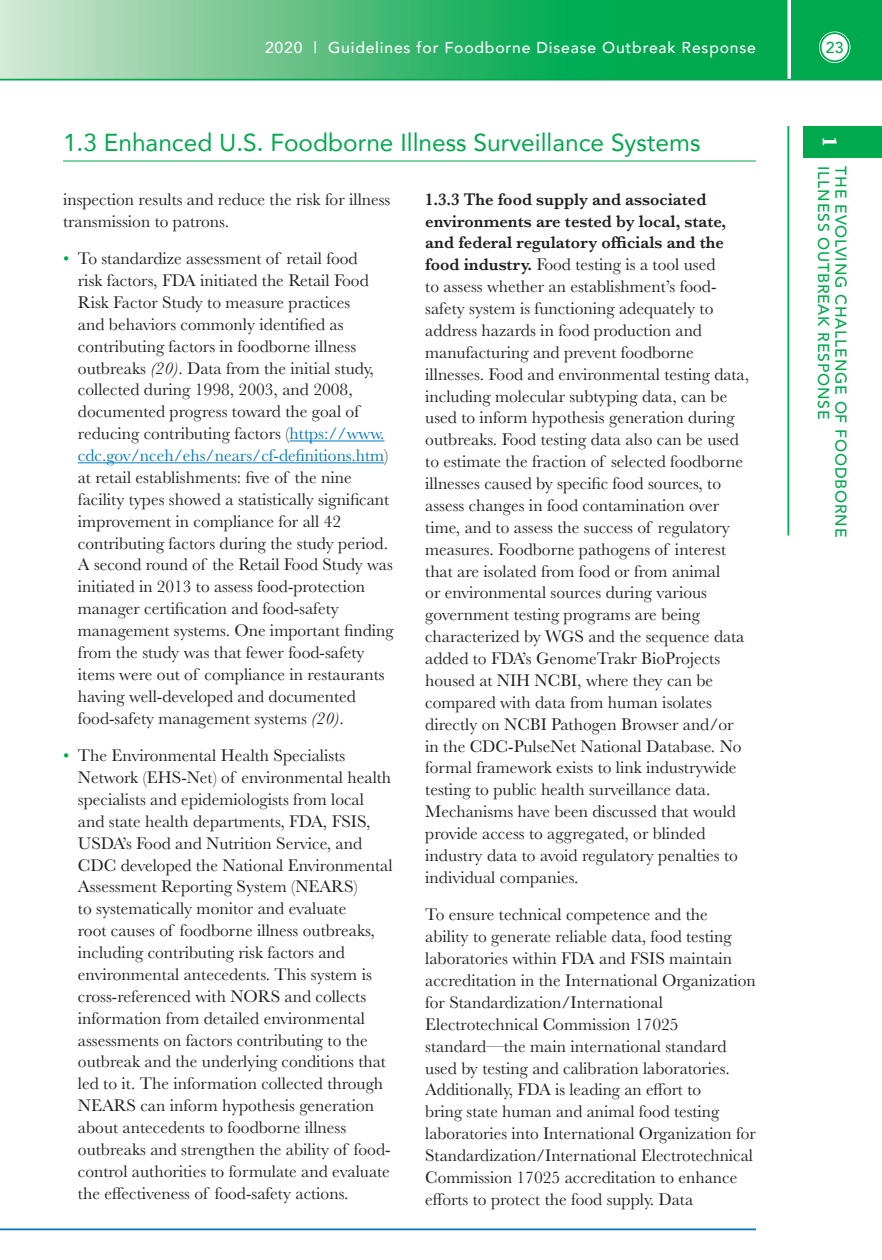
<style>
.page{position:relative;width:882px;height:1260px;background:#fff}
.page>*{position:absolute;margin:0;border:0;box-sizing:border-box;transform-origin:0 0}
.Top_Level_Header_Gre{font:24.5px "Avenir";color:#00a94e}
.t1{font:700 21px "Baskerville";color:#fff}
.Body_Copy{font:17.5px/21.9px "Baskerville";color:#231f20}
.t2{font:500 15.75px "Avenir";letter-spacing:.05em;color:#00a94e}
.t3{font:500 15.75px "Avenir";letter-spacing:.05em;color:#fff}
.s1{color:#00a94e}
.s2{font-style:italic}
.s3{color:#0079c2}
.s4{font-weight:600}
</style>
<div class="page">
<svg style="left:0;top:0;width:882px;height:79px;background:#45bb77"></svg>
<hr style="left:788px;top:0;width:3px;height:85px;background:#fff">
<hr style="left:0;top:79px;width:882px;height:1px;background:#00a94e">
<div style="left:819px;top:32px;width:31px;height:31px;border:5px solid #fff;border-radius:50%"></div>
<div style="left:821px;top:33px;width:28px;height:28px;background:#fff;border-radius:50%"></div>
<div style="left:820px;top:32px;width:30px;height:30px;border:2px solid #00a94e;border-radius:50%"></div>
<hr style="left:0;top:1228px;width:756px;height:2px;background:#0079c2">
<hr style="left:788px;top:126px;width:1px;height:410px;background:#00a94e">
<div style="left:803px;top:126px;width:79px;height:32px;background:#00a94e"></div>
<hr style="left:290px;top:441px;width:95px;height:1px;background:#0079c2">
<hr style="left:78px;top:462px;width:306px;height:1px;background:#0079c2">
<hr style="left:63px;top:161px;width:693px;height:1px;background:#00a94e">
<p class="t3" style="left:265px;top:34px;width:492px">2020 | Guidelines for Foodborne Disease Outbreak Response</p>
<p class="t2" style="left:826px;top:34px;width:19px">23</p>
<p class="Top_Level_Header_Gre" style="left:63px;top:122px;width:639px">1.3 Enhanced U.S. Foodborne Illness Surveillance Systems</p>
<p class="Body_Copy" style="left:63px;top:188px;width:329px">inspection results and reduce the risk for illness transmission to patrons.</p>
<p class="Body_Copy" style="left:78px;top:248px;width:317px;text-indent:-15px"><span class="s1">•</span> To standardize assessment of retail food<br>risk factors, FDA initiated the Retail Food Risk Factor Study to measure practices<br>and behaviors commonly identified as contributing factors in foodborne illness outbreaks <span class="s2">(20)</span>. Data from the initial study, collected during 1998, 2003, and 2008, documented progress toward the goal of reducing contributing factors (<span class="s3">https://www. cdc.gov/nceh/ehs/nears/cf-definitions.htm</span>) at retail establishments: five of the nine facility types showed a statistically significant improvement in compliance for all 42 contributing factors during the study period.<br>A second round of the Retail Food Study was initiated in 2013 to assess food-protection manager certification and food-safety management systems. One important finding from the study was that fewer food-safety items were out of compliance in restaurants having well-developed and documented food-safety management systems <span class="s2">(20)</span>.</p>
<p class="Body_Copy" style="left:78px;top:745px;width:316px;text-indent:-15px"><span class="s1">•</span> The Environmental Health Specialists Network (EHS-Net) of environmental health specialists and epidemiologists from local and state health departments, FDA, FSIS, USDA’s Food and Nutrition Service, and CDC developed the National Environmental Assessment Reporting System (NEARS)<br>to systematically monitor and evaluate<br>root causes of foodborne illness outbreaks, including contributing risk factors and environmental antecedents. This system is cross-referenced with NORS and collects information from detailed environmental assessments on factors contributing to the outbreak and the underlying conditions that led to it. The information collected through NEARS can inform hypothesis generation about antecedents to foodborne illness outbreaks and strengthen the ability of food&shy;control authorities to formulate and evaluate the effectiveness of food-safety actions.</p>
<p class="Body_Copy" style="left:425px;top:188px;width:325px"><span class="s4">1.3.3 The food supply and associated environments are tested by local, state, and federal regulatory officials and the food industry.</span> Food testing is a tool used<br>to assess whether an establishment’s food&shy;safety system is functioning adequately to address hazards in food production and manufacturing and prevent foodborne illnesses. Food and environmental testing data, including molecular subtyping data, can be used to inform hypothesis generation during outbreaks. Food testing data also can be used to estimate the fraction of selected foodborne illnesses caused by specific food sources, to assess changes in food contamination over time, and to assess the success of regulatory measures. Foodborne pathogens of interest that are isolated from food or from animal<br>or environmental sources during various government testing programs are being characterized by WGS and the sequence data added to FDA’s GenomeTrakr BioProjects housed at NIH NCBI, where they can be compared with data from human isolates directly on NCBI Pathogen Browser and/or in the CDC-PulseNet National Database. No formal framework exists to link industrywide testing to public health surveillance data.<br>Mechanisms have been discussed that would provide access to aggregated, or blinded industry data to avoid regulatory penalties to individual companies.</p>
<p class="Body_Copy" style="left:425px;top:904px;width:332px">To ensure technical competence and the<br>ability to generate reliable data, food testing laboratories within FDA and FSIS maintain accreditation in the International Organization for Standardization/International Electrotechnical Commission 17025 standard—the main international standard used by testing and calibration laboratories.<br>Additionally, FDA is leading an effort to<br>bring state human and animal food testing laboratories into International Organization for Standardization/International Electrotechnical Commission 17025 accreditation to enhance efforts to protect the food supply. Data</p>
<p class="t1" style="left:844px;top:136px;width:13px;rotate:90deg">1</p>
<p class="t2" style="left:837px;top:166px;width:255px;rotate:90deg">ILLNESS OUTBREAK RESPONSE</p>
<p class="t2" style="left:855px;top:166px;width:373px;rotate:90deg">THE EVOLVING CHALLENGE OF FOODBORNE</p>
</div>
